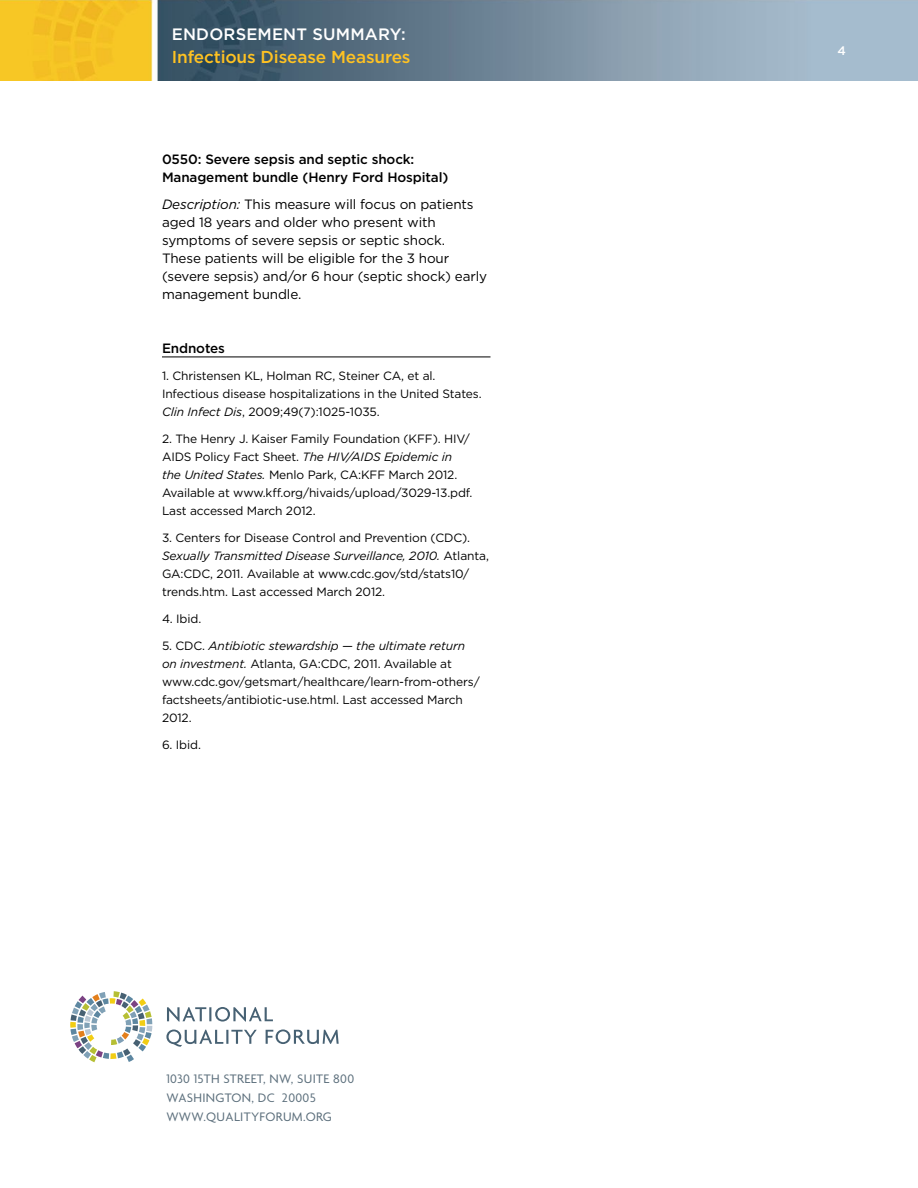
<style>
.page{position:relative;width:918px;height:1188px;background:#fff}
.page>*{position:absolute;margin:0;border:0;box-sizing:border-box;transform-origin:0 0}
.t1{font:500 17.25px "Gotham";letter-spacing:-.01em;color:#ffc222}
.t2{font:500 16.5px "Gotham";letter-spacing:.01em;color:#fff}
.cdp_Body{font:13.5px/18px "Gotham";letter-spacing:-.01em;color:#000}
.cdp_Body-2{font:500 13.5px/18px "Gotham";letter-spacing:-.01em;color:#000}
.t3{font:13.35px/19px "Agenda";letter-spacing:.025em;color:#5c6f7c}
.t4{font:500 12.3px "Gotham";color:#fff}
.cdp_Body-3{font:12px/18px "Gotham";letter-spacing:-.01em;color:#000}
.s1{font-style:italic}
</style>
<div class="page">
<img style="left:0;top:0;width:918px;height:81px">
<hr style="left:162px;top:357px;width:328px;height:1px;background:#000">
<svg style="left:167px;top:1007px;width:106px;height:15px"></svg>
<svg style="left:166px;top:1030px;width:91px;height:17px"></svg>
<svg style="left:266px;top:1029px;width:73px;height:15px"></svg>
<svg style="left:70px;top:991px;width:83px;height:71px"></svg>
<h2 class="t2" style="left:172px;top:24px;width:235px">ENDORSEMENT SUMMARY:</h2>
<h1 class="t1" style="left:172px;top:45px;width:240px">Infectious Disease Measures</h1>
<p class="cdp_Body-2" style="left:162px;top:150px;width:288px">0550: Severe sepsis and septic shock:<br>Management bundle (Henry Ford Hospital)</p>
<p class="cdp_Body" style="left:162px;top:195px;width:327px"><span class="s1">Description:</span> This measure will focus on patients aged 18 years and older who present with symptoms of severe sepsis or septic shock.<br>These patients will be eligible for the 3 hour (severe sepsis) and/or 6 hour (septic shock) early management bundle.</p>
<p class="cdp_Body-2" style="left:162px;top:339px;width:65px">Endnotes</p>
<p class="cdp_Body-3" style="left:162px;top:366px;width:321px">1. Christensen KL, Holman RC, Steiner CA, et al.<br>Infectious disease hospitalizations in the United States.<br><span class="s1">Clin Infect Dis</span>, 2009;49(7):1025-1035.</p>
<p class="cdp_Body-3" style="left:162px;top:429px;width:312px">2. The Henry J. Kaiser Family Foundation (KFF). HIV/ AIDS Policy Fact Sheet. <span class="s1">The HIV/AIDS Epidemic in the United States.</span> Menlo Park, CA:KFF March 2012.<br>Available at www.kff.org/hivaids/upload/3029-13.pdf.<br>Last accessed March 2012.</p>
<p class="cdp_Body-3" style="left:162px;top:528px;width:328px">3. Centers for Disease Control and Prevention (CDC).<br><span class="s1">Sexually Transmitted Disease Surveillance, 2010.</span> Atlanta, GA:CDC, 2011. Available at www.cdc.gov/std/stats10/ trends.htm. Last accessed March 2012.</p>
<p class="cdp_Body-3" style="left:162px;top:609px;width:41px">4. Ibid.</p>
<p class="cdp_Body-3" style="left:162px;top:636px;width:319px">5. CDC. <span class="s1">Antibiotic stewardship — the ultimate return on investment.</span> Atlanta, GA:CDC, 2011. Available at www.cdc.gov/getsmart/healthcare/learn-from-others/ factsheets/antibiotic-use.html. Last accessed March 2012.</p>
<p class="cdp_Body-3" style="left:162px;top:735px;width:40px">6. Ibid.</p>
<p class="t3" style="left:166px;top:1070px;width:189px">1030 15TH STREET, NW, SUITE 800<br>WASHINGTON, DC 20005<br>WWW.QUALITYFORUM.ORG</p>
<p class="t4" style="left:838px;top:43px;width:10px">4</p>
</div>
